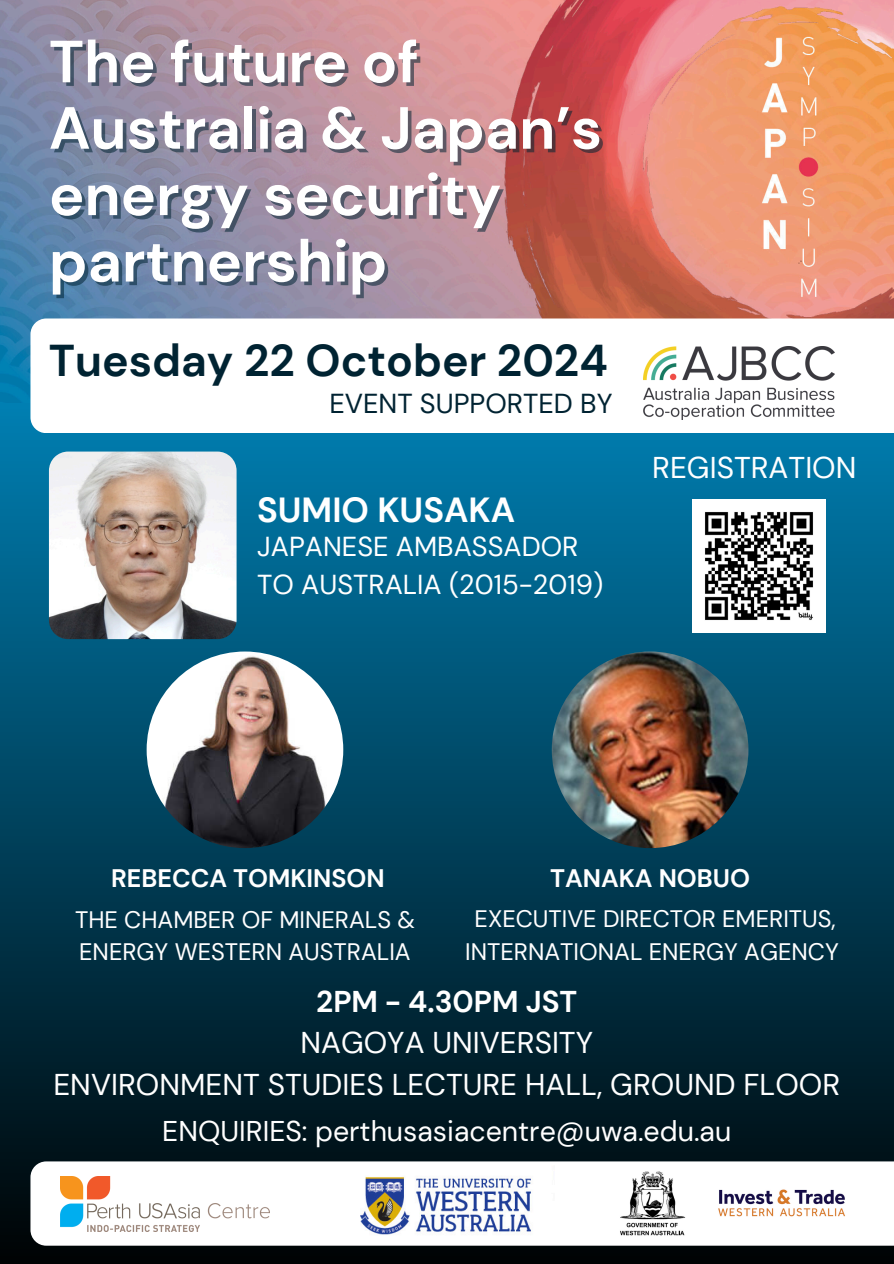
<style>
.page{position:relative;width:894px;height:1264px;background:#fff}
.page>*{position:absolute;margin:0;border:0;box-sizing:border-box;transform-origin:0 0}
.t1{font:700 59.4px "DM Sans";color:#fff}
.t2{font:700 44.4px "DM Sans";color:#002332}
.t3{font:700 34.8px "DM Sans";color:#fff}
.t4{font:30px/41.7px "DM Sans";color:#fff;text-align:center}
.t5{font:28.5px "DM Sans";color:#fff}
.t6{font:27.3px/38.2px "DM Sans";color:#fff}
.t7{font:27.3px "DM Sans";color:#002332}
.t8{font:700 25.35px "DM Sans";color:#fff}
.t9{font:23.85px/32.7px "DM Sans";color:#fff}
.s1{font-weight:700}
</style>
<div class="page">
<div style="left:0;top:387px;width:893px;height:876px;background:linear-gradient(to bottom,#0081b5,#010405)"></div>
<img style="left:0;top:0;width:893px;height:403px">
<svg style="left:30px;top:318px;width:863px;height:115px"></svg>
<svg style="left:30px;top:1161px;width:863px;height:84px"></svg>
<img style="left:612px;top:1164px;width:240px;height:78px">
<img style="left:61px;top:1175px;width:208px;height:56px">
<img style="left:351px;top:1165px;width:203px;height:71px">
<img style="left:147px;top:651px;width:196px;height:197px;border-radius:50%">
<img style="left:49px;top:451px;width:187px;height:188px">
<img style="left:551px;top:651px;width:197px;height:197px;border-radius:50%">
<img style="left:643px;top:347px;width:191px;height:73px">
<img style="left:692px;top:499px;width:132px;height:133px">
<h4 class="t1" style="left:49px;top:23px;width:371px">The future of</h4>
<p class="t1" style="left:49px;top:90px;width:554px">Australia &amp; Japan’s</p>
<p class="t1" style="left:49px;top:156px;width:453px">energy security</p>
<p class="t1" style="left:49px;top:222px;width:340px">partnership</p>
<h2 class="t2" style="left:49px;top:331px;width:560px">Tuesday 22 October 2024</h2>
<p class="t7" style="left:329px;top:385px;width:284px">EVENT SUPPORTED BY</p>
<p class="t3" style="left:257px;top:487px;width:259px">SUMIO KUSAKA</p>
<p class="t6" style="left:257px;top:527px;width:347px">JAPANESE AMBASSADOR<br>TO AUSTRALIA (2015-2019)</p>
<p class="t4" style="left:652px;top:447px;width:206px">REGISTRATION</p>
<h6 class="t8" style="left:550px;top:862px;width:201px">TANAKA NOBUO</h6>
<p class="t9" style="left:465px;top:902px;width:375px;text-align:center">EXECUTIVE DIRECTOR EMERITUS,<br>INTERNATIONAL ENERGY AGENCY</p>
<p class="t4" style="left:53px;top:980px;width:788px"><span class="s1">2PM - 4.30PM JST<br></span>NAGOYA UNIVERSITY<br>ENVIRONMENT STUDIES LECTURE HALL, GROUND FLOOR</p>
<p class="t8" style="left:111px;top:862px;width:275px">REBECCA TOMKINSON</p>
<h6 class="t9" style="left:75px;top:903px;width:341px">THE CHAMBER OF MINERALS &amp;<br>ENERGY WESTERN AUSTRALIA</h6>
<p class="t5" style="left:162px;top:1113px;width:570px">ENQUIRIES: perthusasiacentre@uwa.edu.au</p>
</div>
